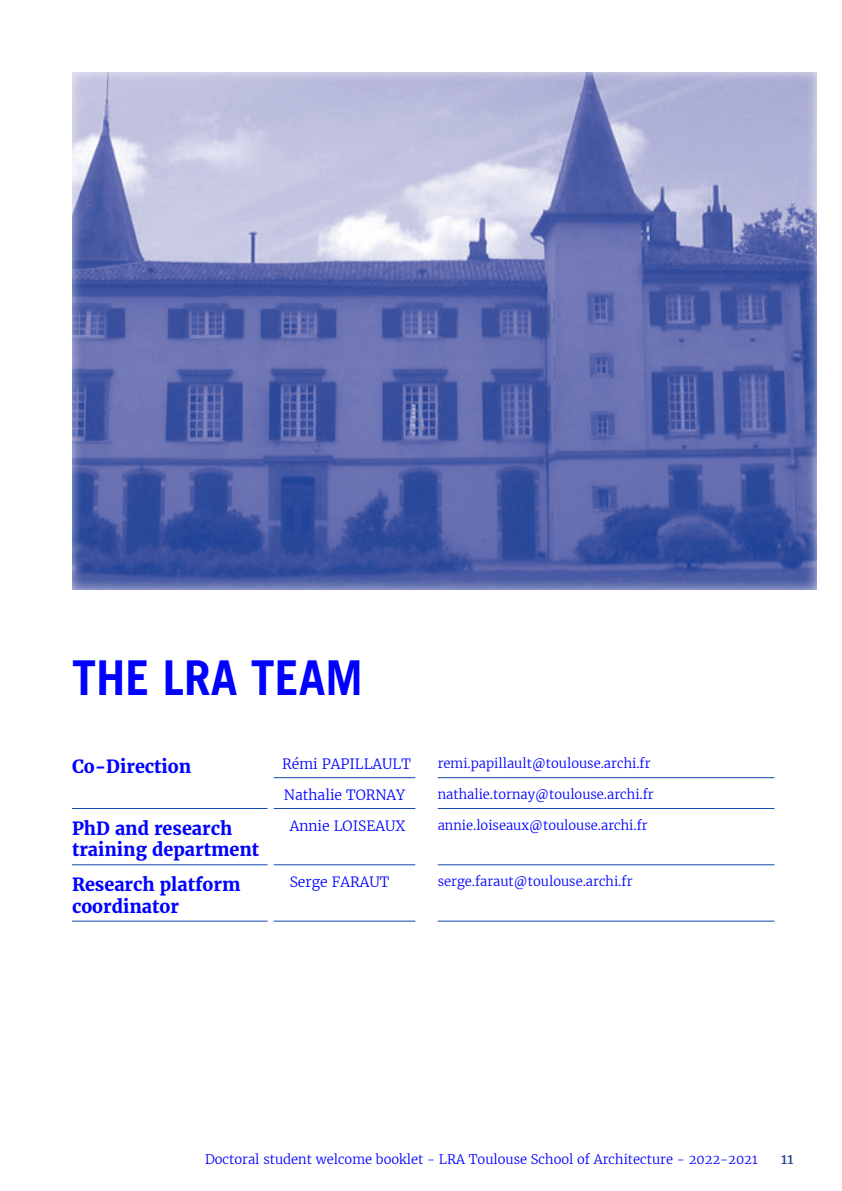
<style>
.page{position:relative;width:842px;height:1191px;background:#fff}
.page>*{position:absolute;margin:0;border:0;box-sizing:border-box;transform-origin:0 0}
.Intertitre{font:700 48px "Trade Gothic";color:#00f}
.Notes{font:700 18px/21.6px "Merriweather";color:#00f}
.Notes-2{font:300 14px "Merriweather";color:#00f}
.t1{font:14px "Merriweather";color:#223f99}
.Notes-3{font:300 13px "Merriweather";color:#00f}
</style>
<div class="page">
<div style="left:70px;top:69px;width:746px;height:560px;background:#fff;opacity:.75"></div>
<hr style="left:274px;top:777px;width:141px;height:1px;background:#1447ac">
<hr style="left:438px;top:777px;width:336px;height:1px;background:#1447ac">
<hr style="left:72px;top:808px;width:196px;height:1px;background:#1447ac">
<hr style="left:274px;top:808px;width:141px;height:1px;background:#1447ac">
<hr style="left:438px;top:808px;width:336px;height:1px;background:#1447ac">
<hr style="left:72px;top:864px;width:196px;height:1px;background:#1447ac">
<hr style="left:274px;top:864px;width:141px;height:1px;background:#1447ac">
<hr style="left:438px;top:864px;width:336px;height:1px;background:#1447ac">
<hr style="left:72px;top:920px;width:196px;height:1px;background:#1447ac">
<hr style="left:274px;top:920px;width:141px;height:1px;background:#1447ac">
<hr style="left:438px;top:920px;width:336px;height:1px;background:#1447ac">
<p class="Intertitre" style="left:72px;top:648px;width:292px">THE LRA TEAM</p>
<p class="Notes" style="left:72px;top:755px;width:121px">Co-Direction</p>
<p class="Notes-2" style="left:282px;top:754px;width:130px">Rémi PAPILLAULT</p>
<p class="Notes-3" style="left:438px;top:755px;width:214px">remi.papillault@toulouse.archi.fr</p>
<p class="Notes-2" style="left:284px;top:785px;width:123px">Nathalie TORNAY</p>
<p class="Notes-3" style="left:438px;top:785px;width:218px">nathalie.tornay@toulouse.archi.fr</p>
<p class="Notes" style="left:72px;top:817px;width:189px">PhD and research training department</p>
<p class="Notes-2" style="left:290px;top:816px;width:117px">Annie LOISEAUX</p>
<p class="Notes-3" style="left:438px;top:816px;width:211px">annie.loiseaux@toulouse.archi.fr</p>
<p class="Notes" style="left:72px;top:873px;width:170px">Research platform coordinator</p>
<p class="Notes-2" style="left:290px;top:872px;width:101px">Serge FARAUT</p>
<p class="Notes-3" style="left:438px;top:872px;width:196px">serge.faraut@toulouse.archi.fr</p>
<p class="Notes-3" style="left:205px;top:1150px;width:554px">Doctoral student welcome booklet - LRA Toulouse School of Architecture - 2022-2021</p>
<p class="t1" style="left:781px;top:1149px;width:14px">11</p>
</div>
